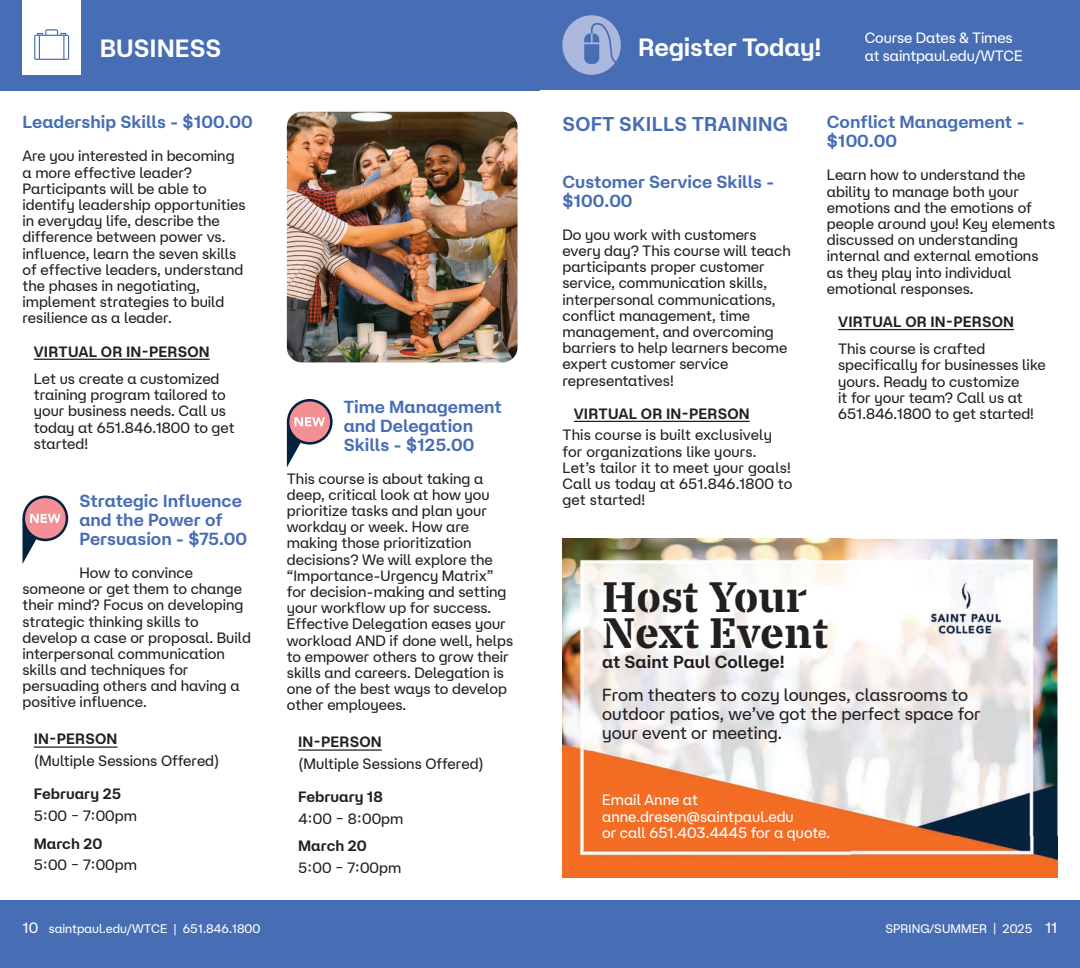
<style>
.page{position:relative;width:1080px;height:968px;background:#fff}
.page>*{position:absolute;margin:0;border:0;box-sizing:border-box;transform-origin:0 0}
.t1{font:700 42.5px/36.2px "VTC Terra";color:#231f20}
.t2{font:600 25px "Saint Paul Sans";letter-spacing:-.01em;color:#fff}
.t3{font:600 20px "Saint Paul Sans";letter-spacing:.01em;color:#476db5}
.t4{font:600 17.5px/18.9px "Saint Paul Sans";color:#476db5}
.t5{font:17.5px/18.9px "Saint Paul Sans";color:#231f20}
.t6{font:600 17.5px "Saint Paul Sans";color:#231f20}
.t7{font:15px/16.1px "Saint Paul Sans";color:#231f20}
.t8{font:600 15px "Saint Paul Sans";letter-spacing:.01em;color:#231f20}
.t9{font:15px/16.1px "Saint Paul Sans";letter-spacing:-.01em;color:#fff}
.t10{font:12.5px "Saint Paul Sans";color:#fff}
.s1{font-size:15px}
</style>
<div class="page">
<div style="left:0;top:0;width:540px;height:90px;background:#476db5"></div>
<div style="left:22px;top:0;width:59px;height:75px;background:#fff"></div>
<div style="left:540px;top:900px;width:540px;height:68px;background:#476db5"></div>
<svg style="left:34px;top:29px;width:35px;height:31px"></svg>
<div style="left:540px;top:0;width:540px;height:90px;background:#476db5"></div>
<svg style="left:562px;top:15px;width:59px;height:60px"></svg>
<div style="left:0;top:900px;width:540px;height:68px;background:#476db5"></div>
<img style="left:562px;top:539px;width:496px;height:338px">
<hr style="left:574px;top:421px;width:176px;height:1px;background:#231f20">
<hr style="left:838px;top:329px;width:176px;height:1px;background:#231f20">
<hr style="left:34px;top:358px;width:176px;height:2px;background:#231f20">
<hr style="left:34px;top:746px;width:83px;height:1px;background:#231f20">
<svg style="left:23px;top:495px;width:45px;height:46px"></svg>
<div style="left:25px;top:498px;width:41px;height:40px;background:#f48f96;border-radius:50%"></div>
<svg style="left:22px;top:514px;width:39px;height:50px"></svg>
<hr style="left:298px;top:749px;width:84px;height:1px;background:#231f20">
<svg style="left:287px;top:399px;width:46px;height:45px"></svg>
<div style="left:289px;top:401px;width:41px;height:41px;background:#f48f96;border-radius:50%"></div>
<svg style="left:287px;top:417px;width:38px;height:50px"></svg>
<img style="left:287px;top:112px;width:231px;height:250px">
<img style="left:929px;top:570px;width:75px;height:75px">
<h2 class="t2" style="left:100px;top:33px;width:123px">BUSINESS</h2>
<p class="t4" style="left:22px;top:113px;width:232px">Leadership Skills - $100.00</p>
<p class="t7" style="left:22px;top:148px;width:225px">Are you interested in becoming a more effective leader?<br>Participants will be able to identify leadership opportunities in everyday life, describe the difference between power vs. influence, learn the seven skills of effective leaders, understand the phases in negotiating, implement strategies to build resilience as a leader.</p>
<p class="t8" style="left:34px;top:342px;width:177px">VIRTUAL OR IN-PERSON</p>
<p class="t7" style="left:34px;top:370px;width:203px">Let us create a customized training program tailored to your business needs. Call us today at 651.846.1800 to get started!</p>
<p class="t4" style="left:79px;top:491px;width:169px">Strategic Influence and the Power of<br>Persuasion - $75.00</p>
<p class="t7" style="left:23px;top:564px;width:230px;text-indent:57px">How to convince someone or get them to change their mind? Focus on developing strategic thinking skills to develop a case or proposal. Build interpersonal communication skills and techniques for persuading others and having a positive influence.</p>
<p class="t8" style="left:34px;top:729px;width:85px">IN-PERSON</p>
<p class="t7" style="left:34px;top:752px;width:187px">(Multiple Sessions Offered)</p>
<p class="t8" style="left:34px;top:784px;width:89px">February 25</p>
<p class="t7" style="left:34px;top:807px;width:105px">5:00 – 7:00pm</p>
<p class="t8" style="left:34px;top:834px;width:70px">March 20</p>
<p class="t7" style="left:34px;top:857px;width:105px">5:00 – 7:00pm</p>
<p class="t10" style="left:22px;top:921px;width:239px"><span class="s1">10</span> saintpaul.edu/WTCE | 651.846.1800</p>
<p class="t4" style="left:343px;top:397px;width:160px">Time Management and Delegation<br>Skills - $125.00</p>
<p class="t7" style="left:287px;top:470px;width:228px">This course is about taking a deep, critical look at how you prioritize tasks and plan your workday or week. How are making those prioritization decisions? We will explore the “Importance-Urgency Matrix” for decision-making and setting your workflow up for success.<br>Effective Delegation eases your workload AND if done well, helps to empower others to grow their skills and careers. Delegation is one of the best ways to develop other employees.</p>
<p class="t8" style="left:298px;top:732px;width:85px">IN-PERSON</p>
<p class="t7" style="left:298px;top:755px;width:187px">(Multiple Sessions Offered)</p>
<p class="t8" style="left:298px;top:787px;width:86px">February 18</p>
<p class="t7" style="left:298px;top:810px;width:107px">4:00 – 8:00pm</p>
<p class="t8" style="left:298px;top:836px;width:70px">March 20</p>
<p class="t7" style="left:298px;top:860px;width:105px">5:00 – 7:00pm</p>
<h2 class="t2" style="left:638px;top:32px;width:185px">Register Today!</h2>
<p class="t9" style="left:865px;top:29px;width:149px">Course Dates &amp; Times</p>
<p class="t9" style="left:865px;top:47px;width:160px">at saintpaul.edu/WTCE</p>
<h3 class="t3" style="left:563px;top:111px;width:227px">SOFT SKILLS TRAINING</h3>
<p class="t4" style="left:562px;top:172px;width:214px">Customer Service Skills - $100.00</p>
<p class="t7" style="left:562px;top:226px;width:230px">Do you work with customers every day? This course will teach participants proper customer service, communication skills, interpersonal communications, conflict management, time management, and overcoming barriers to help learners become expert customer service representatives!</p>
<p class="t8" style="left:574px;top:404px;width:177px">VIRTUAL OR IN-PERSON</p>
<p class="t7" style="left:562px;top:427px;width:231px">This course is built exclusively for organizations like yours.<br>Let’s tailor it to meet your goals!<br>Call us today at 651.846.1800 to get started!</p>
<p class="t4" style="left:827px;top:113px;width:199px">Conflict Management - $100.00</p>
<p class="t7" style="left:827px;top:167px;width:230px">Learn how to understand the ability to manage both your emotions and the emotions of people around you! Key elements discussed on understanding internal and external emotions as they play into individual emotional responses.</p>
<p class="t8" style="left:838px;top:312px;width:177px">VIRTUAL OR IN-PERSON</p>
<p class="t7" style="left:838px;top:341px;width:209px">This course is crafted specifically for businesses like yours. Ready to customize<br>it for your team? Call us at<br>651.846.1800 to get started!</p>
<h1 class="t1" style="left:602px;top:575px;width:228px">Host Your<br>Next Event</h1>
<p class="t6" style="left:602px;top:651px;width:184px">at Saint Paul College!</p>
<p class="t5" style="left:602px;top:685px;width:380px">From theaters to cozy lounges, classrooms to outdoor patios, we’ve got the perfect space for your event or meeting.</p>
<p class="t9" style="left:602px;top:792px;width:230px">Email Anne at anne.dresen@saintpaul.edu<br>or call 651.403.4445 for a quote.</p>
<p class="t10" style="left:885px;top:921px;width:174px">SPRING/SUMMER | 2025 <span class="s1">11</span></p>
</div>
